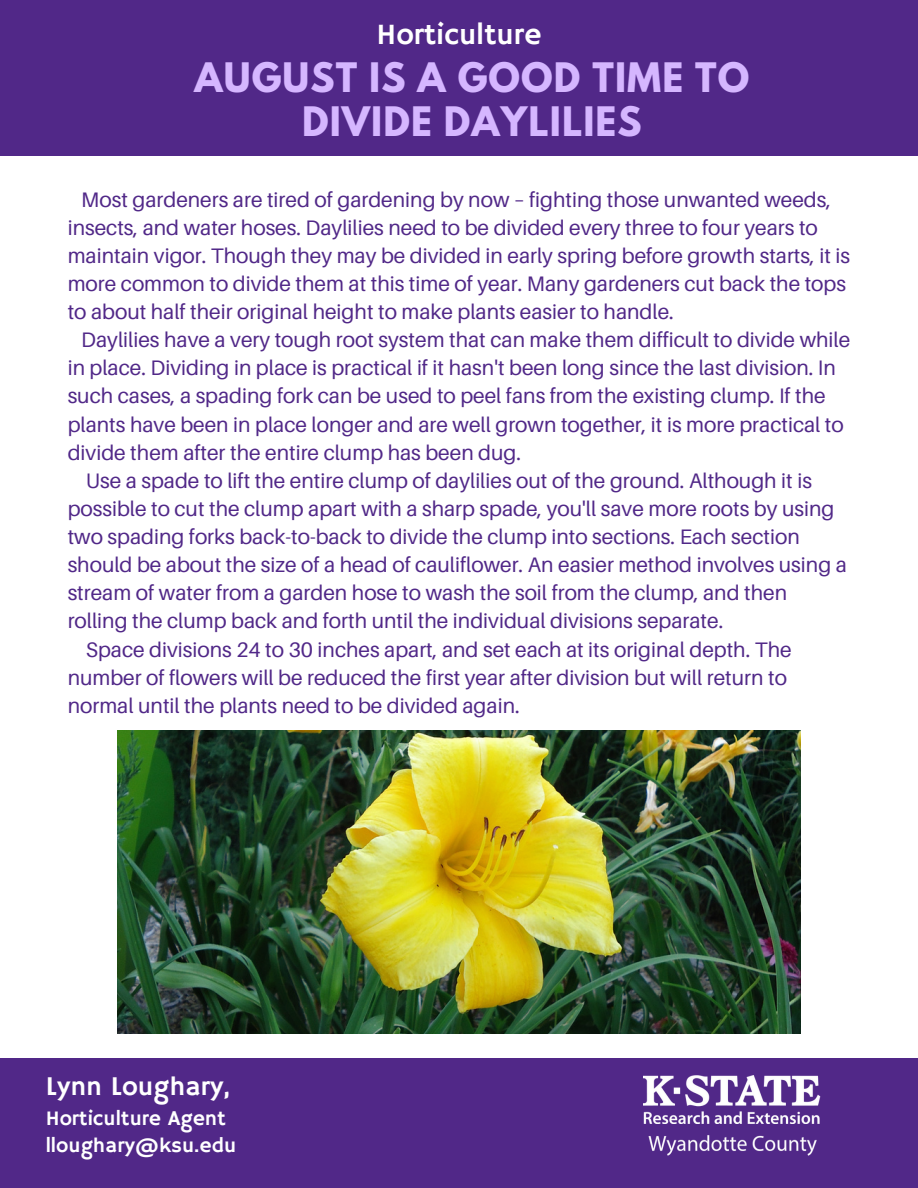
<style>
.page{position:relative;width:918px;height:1188px;background:#fff}
.page>*{position:absolute;margin:0;border:0;box-sizing:border-box;transform-origin:0 0}
.t1{font:700 36px/43.8px "League Spartan";letter-spacing:.03em;color:#d5b6ff;text-align:center}
.t2{font:30px "Hammersmith One";color:#fff}
.t3{font:27px "Hammersmith One";color:#fff}
.t4{font:21px/28.2px "Aileron";color:#512888}
.t5{font:21px "Hammersmith One";color:#fff}
</style>
<div class="page">
<div style="left:0;top:0;width:918px;height:156px;background:#512888"></div>
<div style="left:0;top:1059px;width:918px;height:129px;background:#512888"></div>
<img style="left:643px;top:1075px;width:178px;height:49px">
<img style="left:643px;top:1116px;width:173px;height:40px">
<img style="left:118px;top:731px;width:683px;height:303px">
<p class="t2" style="left:376px;top:17px;width:167px">Horticulture</p>
<p class="t1" style="left:195px;top:60px;width:556px">AUGUST IS A GOOD TIME TO<br>DIVIDE DAYLILIES</p>
<p class="t4" style="left:68px;top:185px;width:784px;text-indent:14px">Most gardeners are tired of gardening by now – fighting those unwanted weeds, insects, and water hoses. Daylilies need to be divided every three to four years to maintain vigor. Though they may be divided in early spring before growth starts, it is more common to divide them at this time of year. Many gardeners cut back the tops to about half their original height to make plants easier to handle.</p>
<p class="t4" style="left:68px;top:325px;width:784px;text-indent:14px">Daylilies have a very tough root system that can make them difficult to divide while in place. Dividing in place is practical if it hasn't been long since the last division. In such cases, a spading fork can be used to peel fans from the existing clump. If the plants have been in place longer and are well grown together, it is more practical to divide them after the entire clump has been dug.</p>
<p class="t4" style="left:68px;top:466px;width:781px;text-indent:18px">Use a spade to lift the entire clump of daylilies out of the ground. Although it is possible to cut the clump apart with a sharp spade, you'll save more roots by using two spading forks back-to-back to divide the clump into sections. Each section should be about the size of a head of cauliflower. An easier method involves using a stream of water from a garden hose to wash the soil from the clump, and then rolling the clump back and forth until the individual divisions separate.</p>
<p class="t4" style="left:68px;top:635px;width:726px;text-indent:18px">Space divisions 24 to 30 inches apart, and set each at its original depth. The number of flowers will be reduced the first year after division but will return to normal until the plants need to be divided again.</p>
<p class="t3" style="left:46px;top:1071px;width:186px">Lynn Loughary,</p>
<p class="t5" style="left:46px;top:1106px;width:182px">Horticulture Agent</p>
<p class="t5" style="left:46px;top:1133px;width:192px">lloughary@ksu.edu</p>
</div>
